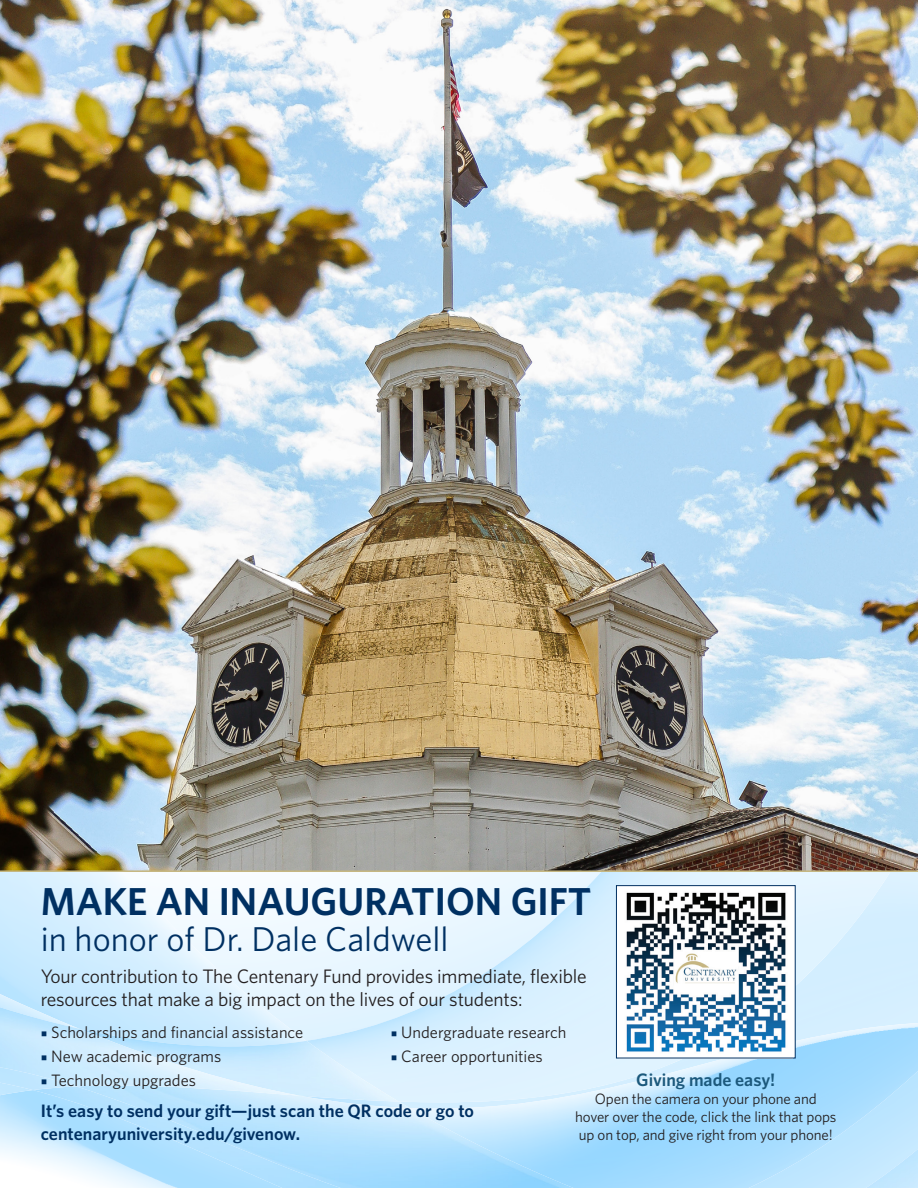
<style>
.page{position:relative;width:918px;height:1188px;background:#fff}
.page>*{position:absolute;margin:0;border:0;box-sizing:border-box;transform-origin:0 0}
.t1{font:600 39px "Whitney";color:#003062}
.t2{font:34.5px "Whitney";color:#003062}
.Sans_Serif_Brown_No{font:19.5px/23.4px "Whitney";letter-spacing:-.01em;color:#231f20}
.Univ_News_Headline{font:600 18px/22.5px "Whitney";color:#003062}
.Univ_News_Headline-2{font:600 18px "Whitney";color:#1c597c}
.Sans_Serif_Brown_No-2{font:16.5px "Whitney";color:#231f20}
.Sidebar_Box_Indent_B{font:15px/18px "Whitney";letter-spacing:-.01em;color:#231f20;text-align:center}
.s1{font-family:"Minion Pro";color:#003062}
</style>
<div class="page">
<img style="left:0;top:0;width:918px;height:870px">
<svg style="left:0;top:870px;width:918px;height:318px"></svg>
<div style="left:616px;top:886px;width:179px;height:172px;background:#fff"></div>
<img style="left:626px;top:892px;width:160px;height:160px">
<div style="left:616px;top:885px;width:180px;height:173px;border:1px solid #003062"></div>
<p class="t1" style="left:41px;top:878px;width:552px">MAKE AN INAUGURATION GIFT</p>
<p class="t2" style="left:41px;top:919px;width:409px">in honor of Dr. Dale Caldwell</p>
<p class="Sans_Serif_Brown_No" style="left:41px;top:964px;width:547px">Your contribution to The Centenary Fund provides immediate, flexible resources that make a big impact on the lives of our students:</p>
<p class="Sans_Serif_Brown_No-2" style="left:391px;top:1023px;width:177px"><span class="s1">■</span> Undergraduate research</p>
<p class="Sans_Serif_Brown_No-2" style="left:391px;top:1047px;width:153px"><span class="s1">■</span> Career opportunities</p>
<p class="Univ_News_Headline" style="left:41px;top:1099px;width:435px">It’s easy to send your gift—just scan the QR code or go to centenaryuniversity.edu/givenow.</p>
<p class="Sans_Serif_Brown_No-2" style="left:41px;top:1023px;width:264px"><span class="s1">■</span> Scholarships and financial assistance</p>
<p class="Sans_Serif_Brown_No-2" style="left:41px;top:1047px;width:182px"><span class="s1">■</span> New academic programs</p>
<p class="Sans_Serif_Brown_No-2" style="left:41px;top:1071px;width:157px"><span class="s1">■</span> Technology upgrades</p>
<p class="Univ_News_Headline-2" style="left:636px;top:1069px;width:141px">Giving made easy!</p>
<p class="Sidebar_Box_Indent_B" style="left:575px;top:1089px;width:263px">Open the camera on your phone and<br>hover over the code, click the link that pops up on top, and give right from your phone!</p>
</div>
